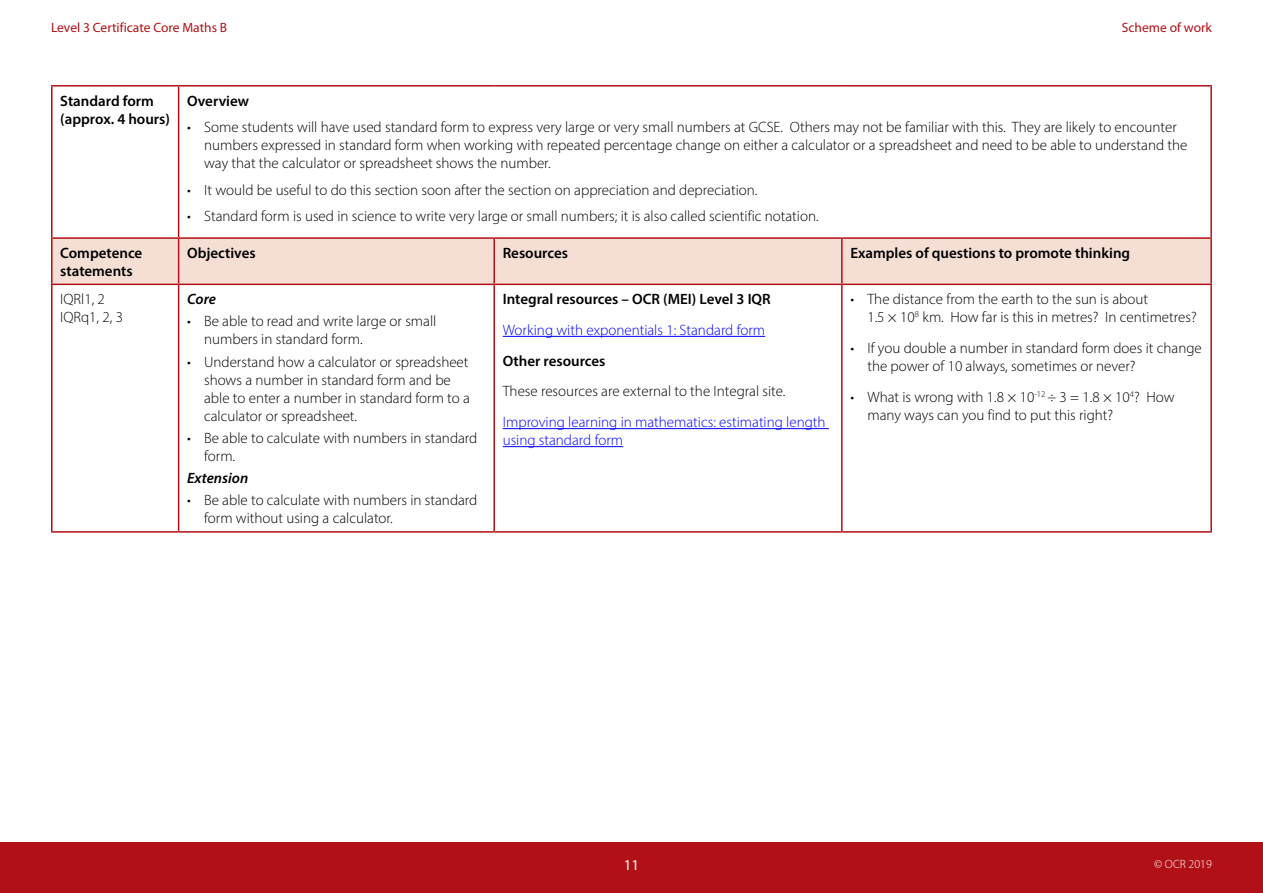
<style>
.page{position:relative;width:1263px;height:893px;background:#fff}
.page>*{position:absolute;margin:0;border:0;box-sizing:border-box;transform-origin:0 0}
.Body{font:300 15px/18px "Myriad Pro";color:#000}
.Body-2{font:600 15px/18px "Myriad Pro";color:#000}
.Body-3{font:300 15px/18px "Myriad Pro";color:#00f}
.Body-4{font:italic 600 15px "Myriad Pro";color:#000}
.t1{font:15px "Myriad Pro";color:#fff}
.t2{font:13.5px "Myriad Pro";color:#b11116}
.t3{font:300 12px "Myriad Pro";color:#fff}
</style>
<div class="page">
<div style="left:0;top:842px;width:1263px;height:51px;background:#b11116"></div>
<div style="left:53px;top:239px;width:1157px;height:45px;background:#f5dfd5"></div>
<hr style="left:51px;top:85px;width:128px;height:2px;background:#b11116">
<hr style="left:51px;top:87px;width:2px;height:150px;background:#b11116">
<hr style="left:179px;top:85px;width:315px;height:2px;background:#b11116">
<hr style="left:178px;top:87px;width:1px;height:150px;background:#b11116">
<hr style="left:494px;top:85px;width:348px;height:2px;background:#b11116">
<hr style="left:842px;top:85px;width:370px;height:2px;background:#b11116">
<hr style="left:1210px;top:87px;width:2px;height:150px;background:#b11116">
<hr style="left:51px;top:237px;width:128px;height:2px;background:#b11116">
<hr style="left:51px;top:239px;width:2px;height:45px;background:#b11116">
<hr style="left:179px;top:237px;width:315px;height:2px;background:#b11116">
<hr style="left:178px;top:239px;width:1px;height:45px;background:#b11116">
<hr style="left:494px;top:237px;width:348px;height:2px;background:#b11116">
<hr style="left:493px;top:239px;width:2px;height:45px;background:#b11116">
<hr style="left:842px;top:237px;width:370px;height:2px;background:#b11116">
<hr style="left:841px;top:239px;width:2px;height:45px;background:#b11116">
<hr style="left:1210px;top:239px;width:2px;height:45px;background:#b11116">
<hr style="left:51px;top:284px;width:128px;height:1px;background:#b11116">
<hr style="left:51px;top:285px;width:2px;height:246px;background:#b11116">
<hr style="left:179px;top:284px;width:315px;height:1px;background:#b11116">
<hr style="left:178px;top:285px;width:1px;height:246px;background:#b11116">
<hr style="left:494px;top:284px;width:348px;height:1px;background:#b11116">
<hr style="left:493px;top:285px;width:2px;height:246px;background:#b11116">
<hr style="left:842px;top:284px;width:370px;height:1px;background:#b11116">
<hr style="left:841px;top:285px;width:2px;height:246px;background:#b11116">
<hr style="left:1210px;top:285px;width:2px;height:246px;background:#b11116">
<hr style="left:51px;top:531px;width:128px;height:2px;background:#b11116">
<hr style="left:179px;top:531px;width:315px;height:2px;background:#b11116">
<hr style="left:494px;top:531px;width:348px;height:2px;background:#b11116">
<hr style="left:842px;top:531px;width:370px;height:2px;background:#b11116">
<hr style="left:503px;top:336px;width:262px;height:1px;background:#00f">
<hr style="left:503px;top:428px;width:326px;height:1px;background:#00f">
<hr style="left:503px;top:446px;width:120px;height:1px;background:#00f">
<p class="t2" style="left:51px;top:19px;width:178px">Level 3 Certificate Core Maths B</p>
<p class="t2" style="left:1122px;top:19px;width:92px">Scheme of work</p>
<p class="Body-2" style="left:60px;top:91px;width:111px">Standard form (approx. 4 hours)</p>
<p class="Body-2" style="left:187px;top:91px;width:63px">Overview</p>
<p class="Body" style="left:204px;top:118px;width:985px;text-indent:-17px">• Some students will have used standard form to express very large or very small numbers at GCSE. Others may not be familiar with this. They are likely to encounter numbers expressed in standard form when working with repeated percentage change on either a calculator or a spreadsheet and need to be able to understand the way that the calculator or spreadsheet shows the number.</p>
<p class="Body" style="left:187px;top:180px;width:572px">• It would be useful to do this section soon after the section on appreciation and depreciation.</p>
<p class="Body" style="left:187px;top:207px;width:633px">• Standard form is used in science to write very large or small numbers; it is also called scientific notation.</p>
<p class="Body-2" style="left:60px;top:243px;width:84px">Competence statements</p>
<p class="Body-2" style="left:187px;top:243px;width:70px">Objectives</p>
<p class="Body-2" style="left:503px;top:243px;width:67px">Resources</p>
<p class="Body-2" style="left:850px;top:243px;width:281px">Examples of questions to promote thinking</p>
<p class="Body" style="left:60px;top:290px;width:46px">IQRl1, 2</p>
<p class="Body" style="left:60px;top:308px;width:64px">IQRq1, 2, 3</p>
<p class="Body" style="left:867px;top:290px;width:331px;text-indent:-17px">• The distance from the earth to the sun is about<br>1.5 × 10<sup>8</sup> km. How far is this in metres? In centimetres?</p>
<p class="Body" style="left:867px;top:339px;width:336px;text-indent:-17px">• If you double a number in standard form does it change the power of 10 always, sometimes or never?</p>
<p class="Body" style="left:867px;top:387px;width:309px;text-indent:-17px">• What is wrong with 1.8 × 10<sup>-12</sup> ÷ 3 = 1.8 × 10<sup>4</sup>? How many ways can you find to put this right?</p>
<p class="Body-2" style="left:503px;top:290px;width:269px">Integral resources – OCR (MEI) Level 3 IQR</p>
<p class="Body-3" style="left:503px;top:321px;width:264px">Working with exponentials 1: Standard form</p>
<p class="Body-2" style="left:503px;top:351px;width:104px">Other resources</p>
<p class="Body" style="left:503px;top:382px;width:284px">These resources are external to the Integral site.</p>
<p class="Body-3" style="left:503px;top:413px;width:324px">Improving learning in mathematics: estimating length using standard form</p>
<p class="Body-4" style="left:187px;top:289px;width:30px">Core</p>
<p class="Body" style="left:204px;top:312px;width:234px;text-indent:-17px">• Be able to read and write large or small numbers in standard form.</p>
<p class="Body" style="left:204px;top:352px;width:267px;text-indent:-17px">• Understand how a calculator or spreadsheet shows a number in standard form and be able to enter a number in standard form to a calculator or spreadsheet.</p>
<p class="Body" style="left:204px;top:429px;width:275px;text-indent:-17px">• Be able to calculate with numbers in standard form.</p>
<p class="Body-4" style="left:187px;top:469px;width:63px">Extension</p>
<p class="Body" style="left:204px;top:491px;width:275px;text-indent:-17px">• Be able to calculate with numbers in standard form without using a calculator.</p>
<p class="t1" style="left:624px;top:856px;width:17px">11</p>
<p class="t3" style="left:1154px;top:857px;width:59px">© OCR 2019</p>
</div>
